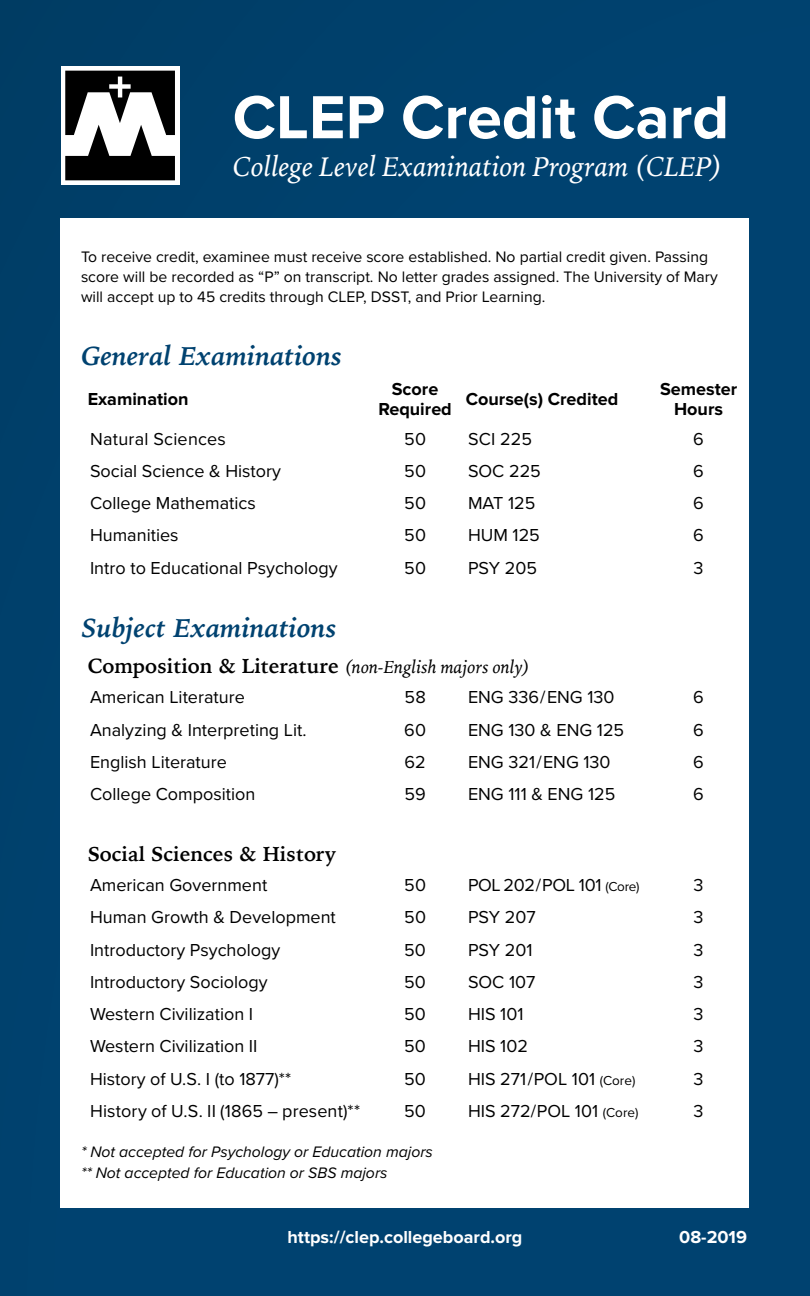
<style>
.page{position:relative;width:810px;height:1296px;background:#00426f}
.page>*{position:absolute;margin:0;border:0;box-sizing:border-box;transform-origin:0 0}
.t1{font:700 63px "Proxima Nova";color:#fff}
.t2{font:italic 28.12px "Iowan Old Style";color:#fff}
.t3{font:italic 700 27px "Iowan Old Style";color:#004270}
.t4{font:700 20.25px "Iowan Old Style";color:#000}
.t5{font:18px "Proxima Nova";color:#000}
.t6{font:700 18px/20.2px "Proxima Nova";color:#000;text-align:center}
.t7{font:italic 18px "Iowan Old Style";color:#000}
.t8{font:700 18px "Proxima Nova";color:#fff}
.t9{font:18px "Proxima Nova";letter-spacing:-.02em;color:#000}
.t10{font:15.75px/20.2px "Proxima Nova";color:#000}
.t11{font:italic 15.75px/20.2px "Proxima Nova";color:#000}
.s1{font-weight:700;font-style:normal;font-size:20.25px}
.s2{font-size:13.5px}
</style>
<div class="page">
<div style="left:61px;top:219px;width:688px;height:989px;background:#fff"></div>
<div style="left:61px;top:66px;width:118px;height:119px;background:#fff"></div>
<svg style="left:65px;top:71px;width:110px;height:109px"></svg>
<h1 class="t1" style="left:233px;top:81px;width:498px">CLEP Credit Card</h1>
<h2 class="t2" style="left:233px;top:142px;width:491px">College Level Examination Program (CLEP)</h2>
<p class="t10" style="left:81px;top:246px;width:638px">To receive credit, examinee must receive score established. No partial credit given. Passing score will be recorded as “P” on transcript. No letter grades assigned. The University of Mary will accept up to 45 credits through CLEP, DSST, and Prior Learning.</p>
<h3 class="t3" style="left:81px;top:331px;width:263px">General Examinations</h3>
<p class="t6" style="left:88px;top:389px;width:102px">Examination</p>
<p class="t6" style="left:378px;top:379px;width:75px">Score<br>Required</p>
<p class="t6" style="left:466px;top:389px;width:154px">Course(s) Credited</p>
<p class="t6" style="left:660px;top:379px;width:79px">Semester<br>Hours</p>
<p class="t5" style="left:90px;top:425px;width:138px">Natural Sciences</p>
<p class="t5" style="left:404px;top:425px;width:23px">50</p>
<p class="t5" style="left:468px;top:425px;width:66px">SCI 225</p>
<p class="t5" style="left:693px;top:425px;width:12px">6</p>
<p class="t5" style="left:90px;top:458px;width:192px">Social Science &amp; History</p>
<p class="t5" style="left:404px;top:458px;width:23px">50</p>
<p class="t5" style="left:468px;top:458px;width:74px">SOC 225</p>
<p class="t5" style="left:693px;top:458px;width:12px">6</p>
<p class="t5" style="left:90px;top:490px;width:167px">College Mathematics</p>
<p class="t5" style="left:404px;top:490px;width:23px">50</p>
<p class="t5" style="left:468px;top:490px;width:69px">MAT 125</p>
<p class="t5" style="left:693px;top:490px;width:12px">6</p>
<p class="t5" style="left:90px;top:522px;width:90px">Humanities</p>
<p class="t5" style="left:404px;top:522px;width:23px">50</p>
<p class="t5" style="left:468px;top:522px;width:73px">HUM 125</p>
<p class="t5" style="left:693px;top:522px;width:12px">6</p>
<p class="t5" style="left:90px;top:554px;width:249px">Intro to Educational Psychology</p>
<p class="t5" style="left:404px;top:554px;width:23px">50</p>
<p class="t5" style="left:468px;top:554px;width:71px">PSY 205</p>
<p class="t5" style="left:694px;top:554px;width:12px">3</p>
<h3 class="t3" style="left:81px;top:603px;width:257px">Subject Examinations</h3>
<p class="t7" style="left:88px;top:651px;width:444px"><span class="s1">Composition &amp; Literature</span> (non-English majors only)</p>
<p class="t5" style="left:90px;top:684px;width:156px">American Literature</p>
<p class="t5" style="left:404px;top:684px;width:23px">58</p>
<p class="t5" style="left:468px;top:684px;width:148px">ENG 336/ENG 130</p>
<p class="t5" style="left:693px;top:684px;width:12px">6</p>
<p class="t5" style="left:90px;top:716px;width:218px">Analyzing &amp; Interpreting Lit.</p>
<p class="t5" style="left:404px;top:716px;width:23px">60</p>
<p class="t5" style="left:468px;top:716px;width:158px">ENG 130 &amp; ENG 125</p>
<p class="t5" style="left:693px;top:716px;width:12px">6</p>
<p class="t5" style="left:90px;top:748px;width:138px">English Literature</p>
<p class="t5" style="left:405px;top:748px;width:23px">62</p>
<p class="t5" style="left:468px;top:748px;width:144px">ENG 321/ENG 130</p>
<p class="t5" style="left:693px;top:748px;width:12px">6</p>
<p class="t5" style="left:90px;top:781px;width:167px">College Composition</p>
<p class="t5" style="left:405px;top:781px;width:23px">59</p>
<p class="t5" style="left:468px;top:781px;width:149px">ENG 111 &amp; ENG 125</p>
<p class="t5" style="left:693px;top:781px;width:12px">6</p>
<p class="t4" style="left:88px;top:835px;width:250px">Social Sciences &amp; History</p>
<p class="t5" style="left:90px;top:872px;width:179px">American Government</p>
<p class="t5" style="left:404px;top:872px;width:23px">50</p>
<p class="t9" style="left:468px;top:872px;width:173px">POL 202/POL 101 <span class="s2">(Core)</span></p>
<p class="t5" style="left:694px;top:872px;width:12px">3</p>
<p class="t5" style="left:90px;top:904px;width:247px">Human Growth &amp; Development</p>
<p class="t5" style="left:404px;top:904px;width:23px">50</p>
<p class="t5" style="left:468px;top:904px;width:69px">PSY 207</p>
<p class="t5" style="left:694px;top:904px;width:12px">3</p>
<p class="t5" style="left:90px;top:936px;width:192px">Introductory Psychology</p>
<p class="t5" style="left:404px;top:936px;width:23px">50</p>
<p class="t5" style="left:468px;top:936px;width:66px">PSY 201</p>
<p class="t5" style="left:694px;top:936px;width:12px">3</p>
<p class="t5" style="left:90px;top:969px;width:179px">Introductory Sociology</p>
<p class="t5" style="left:404px;top:969px;width:23px">50</p>
<p class="t5" style="left:468px;top:969px;width:69px">SOC 107</p>
<p class="t5" style="left:694px;top:969px;width:12px">3</p>
<p class="t5" style="left:90px;top:1001px;width:165px">Western Civilization I</p>
<p class="t5" style="left:404px;top:1001px;width:23px">50</p>
<p class="t5" style="left:468px;top:1001px;width:57px">HIS 101</p>
<p class="t5" style="left:694px;top:1001px;width:12px">3</p>
<p class="t5" style="left:90px;top:1033px;width:169px">Western Civilization II</p>
<p class="t5" style="left:404px;top:1033px;width:23px">50</p>
<p class="t5" style="left:468px;top:1033px;width:62px">HIS 102</p>
<p class="t5" style="left:694px;top:1033px;width:12px">3</p>
<p class="t5" style="left:90px;top:1065px;width:203px">History of U.S. I (to 1877)**</p>
<p class="t5" style="left:404px;top:1065px;width:23px">50</p>
<p class="t5" style="left:468px;top:1065px;width:169px">HIS 271/POL 101 <span class="s2">(Core)</span></p>
<p class="t5" style="left:694px;top:1065px;width:12px">3</p>
<p class="t5" style="left:90px;top:1097px;width:272px">History of U.S. II (1865 – present)**</p>
<p class="t5" style="left:404px;top:1097px;width:23px">50</p>
<p class="t5" style="left:468px;top:1097px;width:172px">HIS 272/POL 101 <span class="s2">(Core)</span></p>
<p class="t5" style="left:694px;top:1097px;width:12px">3</p>
<p class="t11" style="left:81px;top:1141px;width:353px">* Not accepted for Psychology or Education majors ** Not accepted for Education or SBS majors</p>
<p class="t8" style="left:288px;top:1226px;width:236px">https://clep.collegeboard.org</p>
<p class="t8" style="left:679px;top:1226px;width:69px">08-2019</p>
</div>
